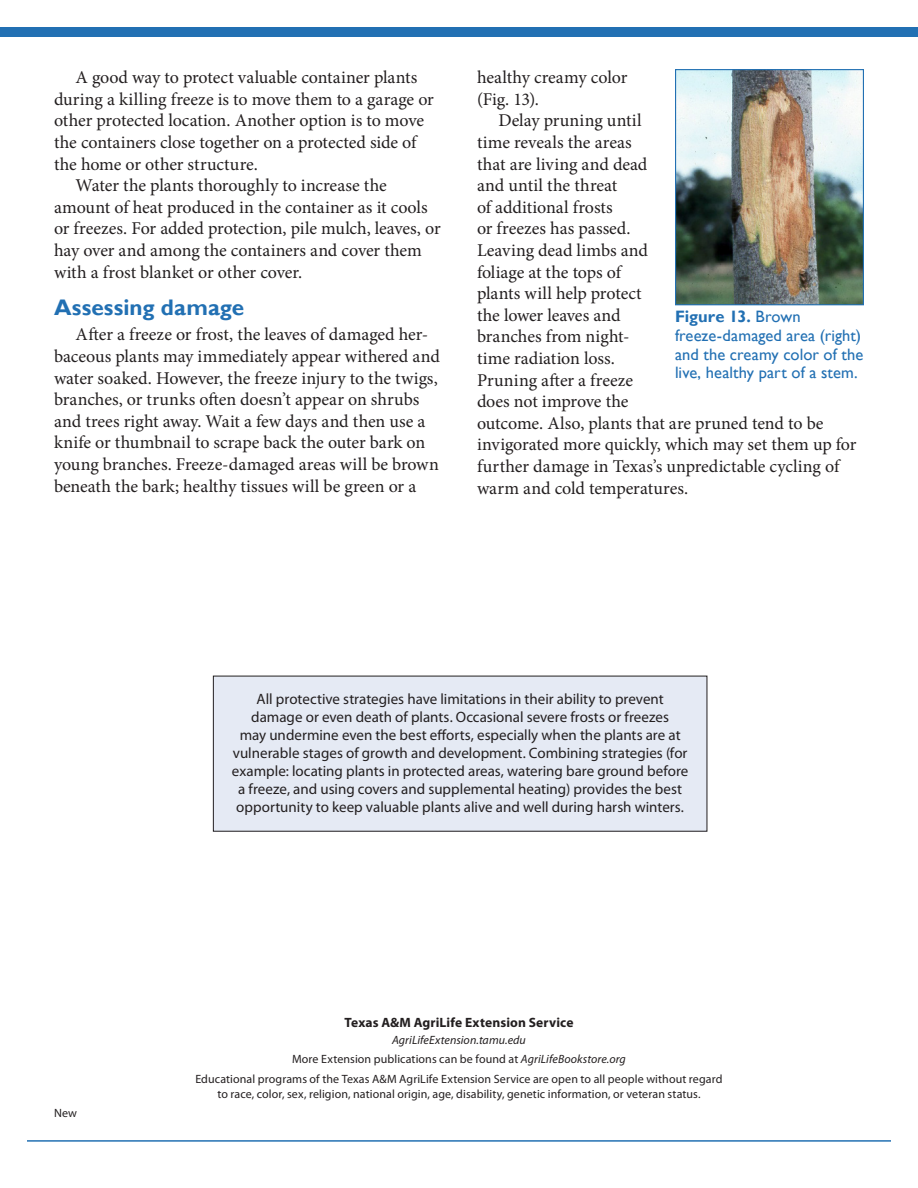
<style>
.page{position:relative;width:918px;height:1188px;background:#fff}
.page>*{position:absolute;margin:0;border:0;box-sizing:border-box;transform-origin:0 0}
.heading1{font:700 22.5px "Gill Sans";letter-spacing:.005em;color:#2270b3}
.body_text{font:18px/21.6px "Minion Pro";letter-spacing:-.005em;color:#231f20}
.table_body{font:16.5px/18.8px "Gill Sans";letter-spacing:.005em;color:#2270b3}
.t1{font:15px/18px "Myriad Pro";color:#231f20;text-align:center}
.t2{font:700 13.5px "Myriad Pro";letter-spacing:.01em;color:#231f20}
.t3{font:12px/14.4px "Myriad Pro";letter-spacing:.01em;color:#231f20;text-align:center}
.t4{font:italic 12px "Myriad Pro";letter-spacing:.005em;color:#231f20}
.s1{font-weight:700}
.s2{font-style:italic}
</style>
<div class="page">
<div style="left:0;top:27px;width:918px;height:10px;background:#2270b3"></div>
<img style="left:677px;top:71px;width:185px;height:232px">
<div style="left:675px;top:69px;width:189px;height:236px;border:1px solid #2270b3"></div>
<div style="left:213px;top:676px;width:494px;height:155px;background:#e5eaf4"></div>
<div style="left:213px;top:676px;width:494px;height:156px;border:1px solid #231f20"></div>
<hr style="left:27px;top:1140px;width:864px;height:2px;background:#2270b3">
<p class="body_text" style="left:54px;top:67px;width:381px;text-indent:22px">A good way to protect valuable container plants during a killing freeze is to move them to a garage or other protected location. Another option is to move the containers close together on a protected side of the home or other structure.</p>
<p class="body_text" style="left:54px;top:175px;width:388px;text-indent:22px">Water the plants thoroughly to increase the amount of heat produced in the container as it cools or freezes. For added protection, pile mulch, leaves, or hay over and among the containers and cover them with a frost blanket or other cover.</p>
<p class="heading1" style="left:54px;top:294px;width:192px">Assessing damage</p>
<p class="body_text" style="left:54px;top:324px;width:387px;text-indent:22px">After a freeze or frost, the leaves of damaged her&shy;baceous plants may immediately appear withered and water soaked. However, the freeze injury to the twigs, branches, or trunks often doesn’t appear on shrubs and trees right away. Wait a few days and then use a knife or thumbnail to scrape back the outer bark on young branches. Freeze-damaged areas will be brown beneath the bark; healthy tissues will be green or a</p>
<p class="body_text" style="left:477px;top:67px;width:152px">healthy creamy color (Fig. 13).</p>
<p class="body_text" style="left:477px;top:110px;width:381px;text-indent:22px">Delay pruning until<br>time reveals the areas<br>that are living and dead<br>and until the threat<br>of additional frosts<br>or freezes has passed.<br>Leaving dead limbs and<br>foliage at the tops of<br>plants will help protect<br>the lower leaves and<br>branches from night-<br>time radiation loss.<br>Pruning after a freeze<br>does not improve the<br>outcome. Also, plants that are pruned tend to be invigorated more quickly, which may set them up for further damage in Texas’s unpredictable cycling of warm and cold temperatures.</p>
<p class="table_body" style="left:675px;top:308px;width:190px"><span class="s1">Figure 13.</span> Brown freeze-damaged area (right) and the creamy color of the live, healthy part of a stem.</p>
<p class="t1" style="left:232px;top:690px;width:458px">All protective strategies have limitations in their ability to prevent damage or even death of plants. Occasional severe frosts or freezes<br>may undermine even the best efforts, especially when the plants are at vulnerable stages of growth and development. Combining strategies (for example: locating plants in protected areas, watering bare ground before a freeze, and using covers and supplemental heating) provides the best opportunity to keep valuable plants alive and well during harsh winters.</p>
<p class="t3" style="left:54px;top:1106px;width:24px">New</p>
<p class="t2" style="left:345px;top:1014px;width:230px">Texas A&amp;M AgriLife Extension Service</p>
<p class="t4" style="left:392px;top:1032px;width:135px">AgriLifeExtension.tamu.edu</p>
<p class="t3" style="left:292px;top:1052px;width:335px">More Extension publications can be found at <span class="s2">AgriLifeBookstore.org</span></p>
<p class="t3" style="left:195px;top:1072px;width:529px">Educational programs of the Texas A&amp;M AgriLife Extension Service are open to all people without regard to race, color, sex, religion, national origin, age, disability, genetic information, or veteran status.</p>
</div>
